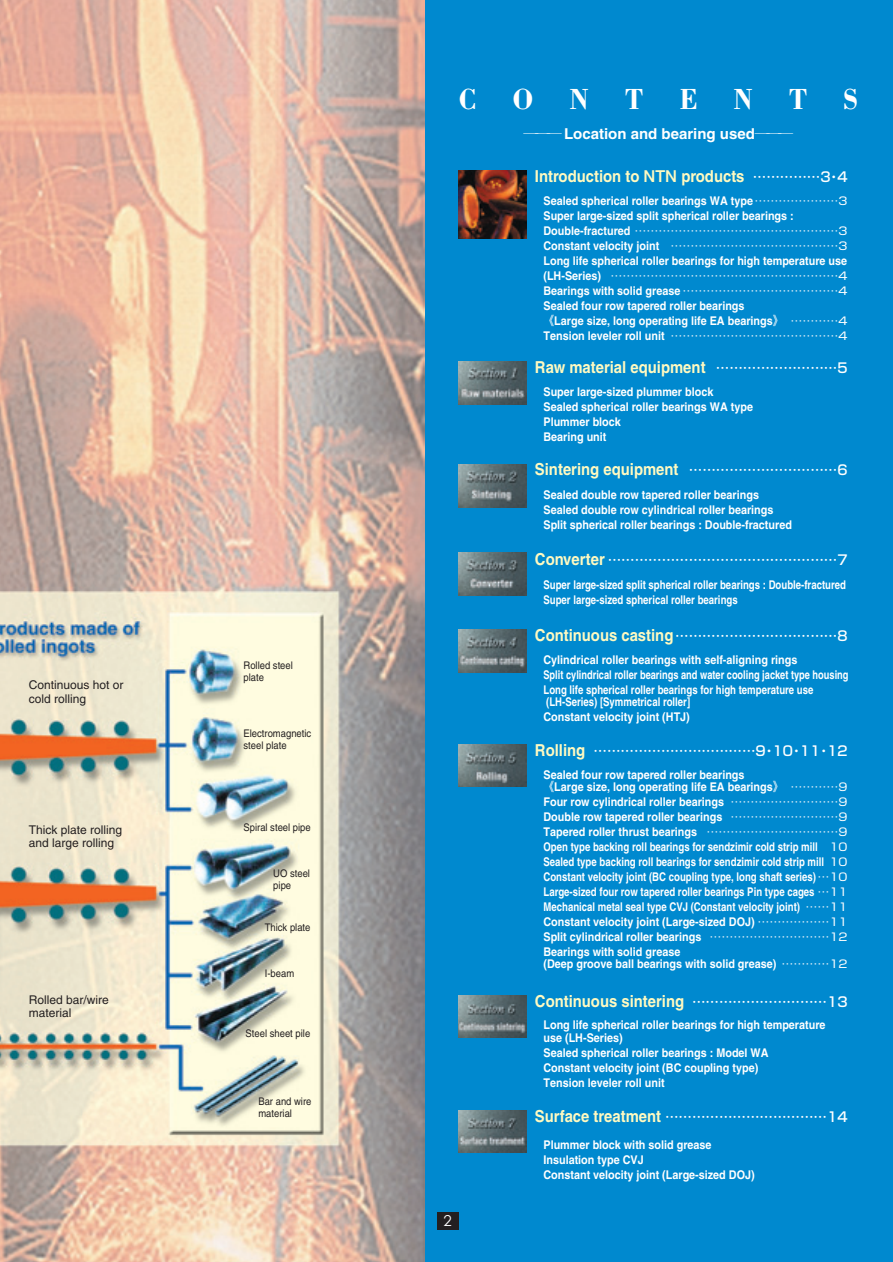
<style>
.page{position:relative;width:893px;height:1262px;background:#fff}
.page>*{position:absolute;margin:0;border:0;box-sizing:border-box;transform-origin:0 0}
.t1{font:700 30px "Bodoni";letter-spacing:1.335em;color:#fff;scale:.9 1}
.t2{font:700 16.5px "Helvetica";color:#fffac1;scale:.9 1}
.t3{font:700 15px "Helvetica";color:#fff}
.t4{font:15px "Century Gothic";color:#fff}
.t5{font:500 13.5px "Shin Go";color:#fff}
.t6{font:700 12px/15px "Helvetica";color:#fff;scale:.9 1}
.t7{font:700 12px/15px "Helvetica";color:#fff;scale:.8 1}
.t8{font:12px/13.5px "Helvetica";color:#231f20}
.t9{font:10.8px "Shin Go";color:#fff;scale:1.11 1}
.t10{font:10.5px/12px "Helvetica";color:#231f20;scale:.9 1}
.s1{font-family:"Shin Go";font-weight:400}
.s2{font-family:"Helvetica Neue";font-weight:500}
.s3{font-family:"Shin Go";font-weight:500;font-size:13.5px;color:#fff}
.s4{font-family:"Shin Go";font-weight:400;font-size:10.8px}
.s5{font-family:"Helvetica";font-weight:700;font-size:12px}
.s6{font-family:"Shin Go";font-weight:500}
.s7{font-family:"Helvetica";font-weight:700;font-size:16.5px;color:#fffac1}
</style>
<div class="page">
<div style="left:424px;top:0;width:468px;height:1261px;background:#0089cf"></div>
<img style="left:0;top:0;width:424px;height:1261px">
<div style="left:437px;top:1212px;width:21px;height:17px;background:#231f20"></div>
<img style="left:458px;top:170px;width:68px;height:68px">
<img style="left:458px;top:361px;width:68px;height:43px">
<img style="left:458px;top:464px;width:68px;height:43px">
<img style="left:458px;top:553px;width:68px;height:42px">
<img style="left:458px;top:629px;width:68px;height:43px">
<img style="left:458px;top:995px;width:68px;height:42px">
<img style="left:458px;top:1110px;width:68px;height:42px">
<img style="left:458px;top:744px;width:68px;height:43px">
<p class="t8" style="left:29px;top:679px;width:96px">Continuous hot or cold rolling</p>
<p class="t8" style="left:29px;top:824px;width:95px">Thick plate rolling and large rolling</p>
<p class="t8" style="left:29px;top:994px;width:81px">Rolled bar/wire material</p>
<p class="t10" style="left:243px;top:660px;width:56px">Rolled steel plate</p>
<p class="t10" style="left:243px;top:728px;width:77px">Electromagnetic steel plate</p>
<p class="t10" style="left:243px;top:822px;width:76px">Spiral steel pipe</p>
<p class="t10" style="left:273px;top:868px;width:42px">UO steel pipe</p>
<p class="t10" style="left:265px;top:922px;width:52px">Thick plate</p>
<p class="t10" style="left:265px;top:968px;width:34px">I-beam</p>
<p class="t10" style="left:246px;top:1028px;width:73px">Steel sheet pile</p>
<p class="t10" style="left:258px;top:1096px;width:60px">Bar and wire material</p>
<h1 class="t1" style="left:458px;top:88px;width:446px">CONTENTS</h1>
<p class="t3" style="left:523px;top:128px;width:271px"><span class="s1">―――</span>Location and bearing used<span class="s1">―――</span></p>
<h2 class="t2" style="left:535px;top:170px;width:349px">Introduction to <span class="s2">NTN</span> products <span class="s3">……………3･4</span></h2>
<p class="t6" style="left:543px;top:194px;width:339px">Sealed spherical roller bearings WA type<span class="s4">…………………3<br></span>Super large-sized split spherical roller bearings :</p>
<p class="t9" style="left:543px;top:227px;width:275px"><span class="s5">Double-fractured</span> ……………………………………………3</p>
<p class="t6" style="left:543px;top:239px;width:339px">Constant velocity joint <span class="s4">……………………………………3<br></span>Long life spherical roller bearings for high temperature use</p>
<p class="t9" style="left:543px;top:272px;width:275px"><span class="s5">(LH-Series)</span> …………………………………………………4</p>
<p class="t6" style="left:543px;top:284px;width:339px">Bearings with solid grease <span class="s4">…………………………………4<br></span>Sealed four row tapered roller bearings<br><span class="s6">《</span>Large size, long operating life EA bearings<span class="s6">》</span> <span class="s4">…………4<br></span>Tension leveler roll unit <span class="s4">……………………………………4</span></p>
<h2 class="t2" style="left:535px;top:361px;width:349px">Raw material equipment <span class="s3">………………………5</span></h2>
<p class="t6" style="left:543px;top:386px;width:234px">Super large-sized plummer block<br>Sealed spherical roller bearings WA type<br>Plummer block<br>Bearing unit</p>
<h2 class="t2" style="left:535px;top:463px;width:349px">Sintering equipment <span class="s3">……………………………6</span></h2>
<p class="t6" style="left:543px;top:488px;width:277px">Sealed double row tapered roller bearings<br>Sealed double row cylindrical roller bearings<br>Split spherical roller bearings : Double-fractured</p>
<p class="t5" style="left:535px;top:554px;width:314px"><span class="s7">Converter</span> ……………………………………………7</p>
<p class="t7" style="left:543px;top:578px;width:380px">Super large-sized split spherical roller bearings : Double-fractured<br>Super large-sized spherical roller bearings</p>
<h2 class="t2" style="left:535px;top:629px;width:349px">Continuous casting<span class="s3">………………………………8</span></h2>
<p class="t6" style="left:543px;top:654px;width:340px">Cylindrical roller bearings with self-aligning rings<br>Split cylindrical roller bearings and water cooling jacket type housing<br>Long life spherical roller bearings for high temperature use</p>
<p class="t7" style="left:543px;top:696px;width:185px">(LH-Series) [Symmetrical roller]<br>Constant velocity joint (HTJ)</p>
<p class="t5" style="left:535px;top:746px;width:314px"><span class="s7">Rolling</span> ………………………………9･10･11･12</p>
<p class="t6" style="left:543px;top:769px;width:339px;line-height:12px">Sealed four row tapered roller bearings<br><span class="s6">《</span>Large size, long operating life EA bearings<span class="s6">》</span> <span class="s4">…………9</span></p>
<p class="t6" style="left:543px;top:795px;width:339px;text-align:justify">Four row cylindrical roller bearings <span class="s4">………………………9<br></span>Double row tapered roller bearings <span class="s4">………………………9<br></span>Tapered roller thrust bearings <span class="s4">……………………………9<br></span>Open type backing roll bearings for sendzimir cold strip mill <span class="s4">10<br></span>Sealed type backing roll bearings for sendzimir cold strip mill <span class="s4">10<br></span>Constant velocity joint (BC coupling type, long shaft series)<span class="s4">…10<br></span>Large-sized four row tapered roller bearings Pin type cages <span class="s4">…11<br></span>Mechanical metal seal type CVJ (Constant velocity joint) <span class="s4">……11<br></span>Constant velocity joint (Large-sized DOJ) <span class="s4">………………11<br></span>Split cylindrical roller bearings <span class="s4">…………………………12<br></span>Bearings with solid grease</p>
<p class="t6" style="left:543px;top:957px;width:339px">(Deep groove ball bearings with solid grease) <span class="s4">…………12</span></p>
<h2 class="t2" style="left:535px;top:995px;width:349px">Continuous sintering <span class="s3">…………………………13</span></h2>
<p class="t6" style="left:543px;top:1020px;width:315px;line-height:12px">Long life spherical roller bearings for high temperature use (LH-Series)</p>
<p class="t6" style="left:543px;top:1046px;width:252px">Sealed spherical roller bearings : Model WA<br>Constant velocity joint (BC coupling type)<br>Tension leveler roll unit</p>
<h2 class="t2" style="left:535px;top:1110px;width:349px">Surface treatment <span class="s3">………………………………14</span></h2>
<p class="t6" style="left:543px;top:1138px;width:236px">Plummer block with solid grease<br>Insulation type CVJ<br>Constant velocity joint (Large-sized DOJ)</p>
<p class="t4" style="left:443px;top:1210px;width:10px">2</p>
</div>
